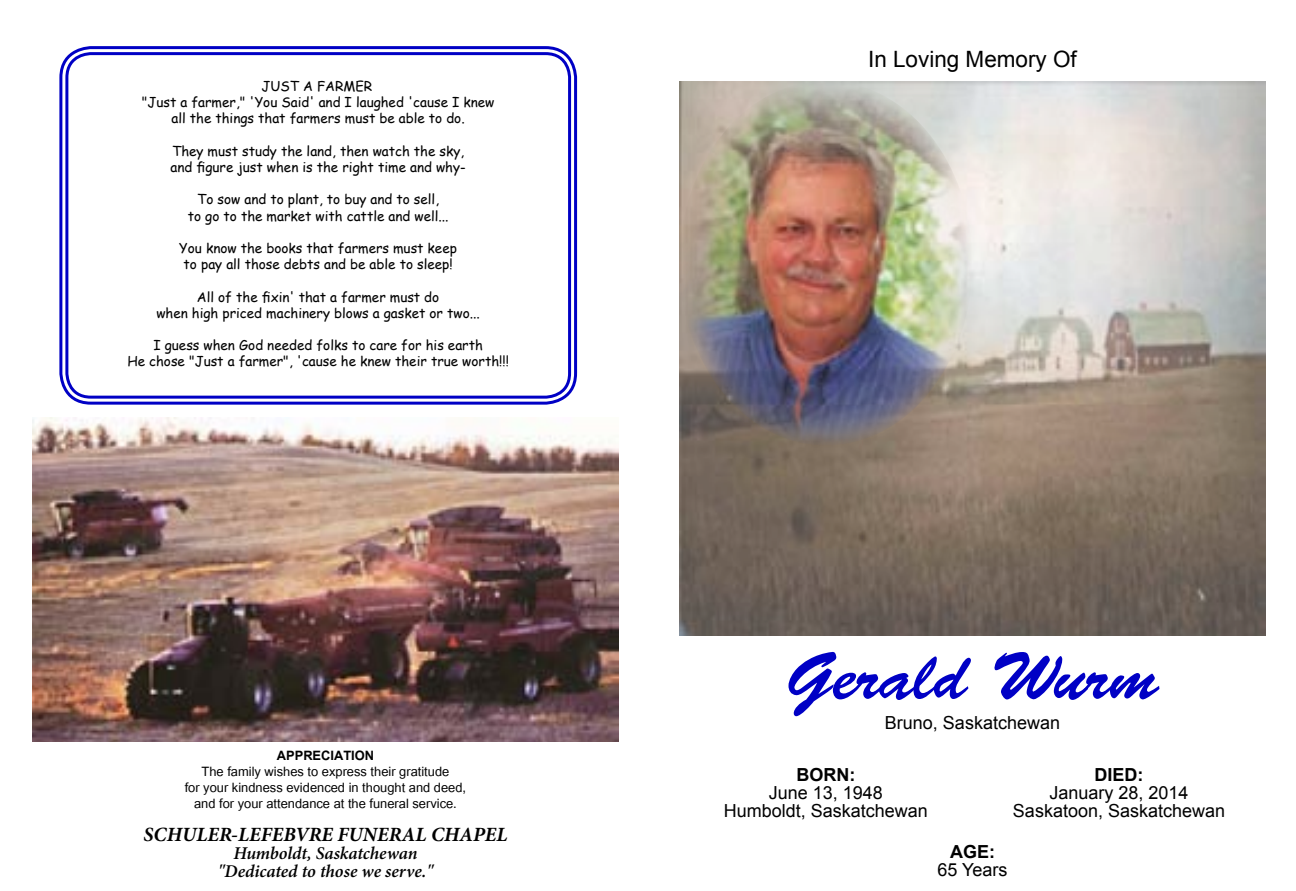
<style>
.page{position:relative;width:1296px;height:891px;background:#fff}
.page>*{position:absolute;margin:0;border:0;box-sizing:border-box;transform-origin:0 0}
.t1{font:67.5px "Brush Script Std";color:#0000c5}
.t2{font:22.5px "Arial";color:#000}
.t3{font:italic 700 20.25px "Minion Pro";color:#000}
.t4{font:18px/15.8px "Utsaah";color:#000;text-align:center}
.t5{font:18px/18px "Arial";color:#000;text-align:center}
.t6{font:italic 600 18px/18px "Minion Pro";letter-spacing:-.005em;color:#000;text-align:center}
.t7{font:700 18px "Arial";color:#000}
.t8{font:700 18px "Utsaah";color:#000}
.t9{font:13.5px/16.2px "Comic Sans MS";color:#000;text-align:center}
</style>
<div class="page">
<div style="left:59px;top:46px;width:518px;height:359px;border:3px solid #0000c5;border-radius:30px"></div>
<div style="left:65px;top:52px;width:506px;height:347px;border:3px solid #0000c5;border-radius:24px"></div>
<img style="left:32px;top:418px;width:587px;height:324px">
<img style="left:679px;top:81px;width:587px;height:554px">
<img style="left:679px;top:81px;width:294px;height:365px">
<p class="t9" style="left:142px;top:78px;width:354px">JUST A FARMER<br>"Just a farmer," 'You Said' and I laughed 'cause I knew all the things that farmers must be able to do.</p>
<p class="t9" style="left:171px;top:142px;width:297px;text-align:left">They must study the land, then watch the sky, and figure just when is the right time and why-</p>
<p class="t9" style="left:188px;top:191px;width:262px">To sow and to plant, to buy and to sell,<br>to go to the market with cattle and well...</p>
<p class="t9" style="left:179px;top:240px;width:279px">You know the books that farmers must keep to pay all those debts and be able to sleep!</p>
<p class="t9" style="left:156px;top:288px;width:325px">All of the fixin' that a farmer must do<br>when high priced machinery blows a gasket or two...</p>
<p class="t9" style="left:127px;top:337px;width:383px">I guess when God needed folks to care for his earth<br>He chose "Just a farmer", 'cause he knew their true worth!!!</p>
<h2 class="t2" style="left:868px;top:44px;width:210px">In Loving Memory Of</h2>
<h1 class="t1" style="left:786px;top:639px;width:374px">Gerald Wurm</h1>
<h3 class="t5" style="left:885px;top:714px;width:177px">Bruno, Saskatchewan</h3>
<h3 class="t8" style="left:277px;top:747px;width:99px">APPRECIATION</h3>
<h3 class="t4" style="left:185px;top:765px;width:283px">The family wishes to express their gratitude<br>for your kindness evidenced in thought and deed, and for your attendance at the funeral service.</h3>
<h3 class="t3" style="left:144px;top:820px;width:365px">SCHULER-LEFEBVRE FUNERAL CHAPEL</h3>
<h3 class="t6" style="left:218px;top:844px;width:217px">Humboldt, Saskatchewan "Dedicated to those we serve."</h3>
<h3 class="t7" style="left:950px;top:839px;width:46px">AGE:</h3>
<h3 class="t7" style="left:796px;top:763px;width:60px">BORN:</h3>
<h3 class="t5" style="left:724px;top:784px;width:206px">June 13, 1948<br>Humboldt, Saskatchewan</h3>
<h3 class="t7" style="left:1095px;top:763px;width:50px">DIED:</h3>
<h3 class="t5" style="left:1013px;top:784px;width:214px">January 28, 2014<br>Saskatoon, Saskatchewan</h3>
<h3 class="t5" style="left:937px;top:861px;width:72px">65 Years</h3>
</div>
